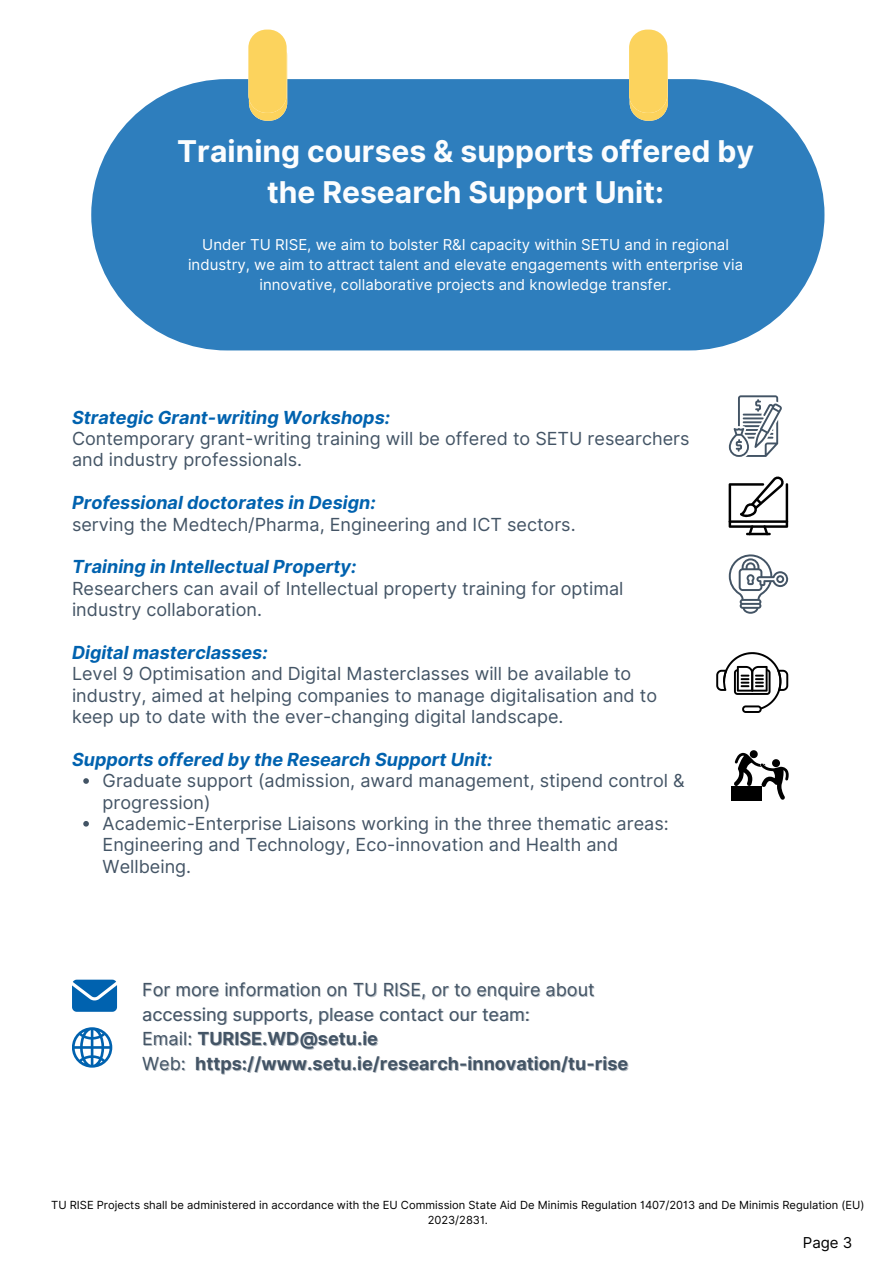
<style>
.page{position:relative;width:894px;height:1264px;background:#fff}
.page>*{position:absolute;margin:0;border:0;box-sizing:border-box;transform-origin:0 0}
.t1{font:700 30px/41.7px "Inter";color:#fcfdfe;text-align:center}
.t2{font:18px/21.3px "Inter";color:#435465}
.t3{font:700 18px "Inter";color:#435465}
.t4{font:italic 700 18px "Inter";color:#0062af}
.t5{font:15px/20.2px "Inter";color:#fff;text-align:center}
.t6{font:15px "Inter";color:#000}
.t7{font:11.1px/14.9px "Inter";color:#000;text-align:center}
.s1{font-weight:700;font-style:italic;color:#0062af}
.s2{font-weight:400}
.s3{font-weight:400;color:rgb(67 84 101/.4)}
</style>
<div class="page">
<svg style="left:91px;top:79px;width:733px;height:271px;background:#3e88c2"></svg>
<svg style="left:629px;top:30px;width:38px;height:91px;background:#f3d167"></svg>
<svg style="left:248px;top:30px;width:39px;height:91px;background:#f2d169"></svg>
<svg style="left:83px;top:778px;width:6px;height:5px"></svg>
<svg style="left:83px;top:821px;width:6px;height:5px"></svg>
<svg style="left:728px;top:554px;width:60px;height:59px"></svg>
<svg style="left:728px;top:395px;width:53px;height:62px"></svg>
<svg style="left:734px;top:750px;width:54px;height:49px"></svg>
<div style="left:731px;top:786px;width:30px;height:14px;background:#000"></div>
<svg style="left:728px;top:476px;width:59px;height:59px"></svg>
<svg style="left:72px;top:979px;width:45px;height:32px"></svg>
<svg style="left:72px;top:1027px;width:40px;height:40px"></svg>
<svg style="left:716px;top:652px;width:72px;height:61px"></svg>
<p class="t1" style="left:177px;top:130px;width:578px">Training courses &amp; supports offered by the Research Support Unit:</p>
<p class="t5" style="left:188px;top:234px;width:556px">Under TU RISE, we aim to bolster R&amp;I capacity within SETU and in regional industry, we aim to attract talent and elevate engagements with enterprise via innovative, collaborative projects and knowledge transfer.</p>
<p class="t2" style="left:72px;top:406px;width:618px"><span class="s1">Strategic Grant-writing Workshops:<br></span>Contemporary grant-writing training will be offered to SETU researchers and industry professionals.</p>
<h1 class="t2" style="left:72px;top:492px;width:505px"><span class="s1">Professional doctorates in Design:<br></span>serving the Medtech/Pharma, Engineering and ICT sectors.</h1>
<h4 class="t2" style="left:72px;top:556px;width:552px"><span class="s1">Training in Intellectual Property:<br></span>Researchers can avail of Intellectual property training for optimal industry collaboration.</h4>
<h3 class="t2" style="left:72px;top:641px;width:586px"><span class="s1">Digital masterclasses:<br></span>Level 9 Optimisation and Digital Masterclasses will be available to industry, aimed at helping companies to manage digitalisation and to keep up to date with the ever-changing digital landscape.</h3>
<h3 class="t4" style="left:72px;top:748px;width:422px">Supports offered by the Research Support Unit:</h3>
<h3 class="t2" style="left:103px;top:770px;width:583px">Graduate support (admission, award management, stipend control &amp; progression)</h3>
<h3 class="t2" style="left:103px;top:812px;width:567px">Academic-Enterprise Liaisons working in the three thematic areas:<br>Engineering and Technology, Eco-innovation and Health and<br>Wellbeing.</h3>
<p class="t2" style="left:142px;top:978px;width:454px">For more information on TU RISE, or to enquire about</p>
<p class="t2" style="left:142px;top:1003px;width:389px">accessing supports, please contact our team:</p>
<p class="t3" style="left:142px;top:1028px;width:237px"><span class="s2">Email:</span> TURISE.WD@setu.ie</p>
<h3 class="t3" style="left:143px;top:1052px;width:486px"><span class="s3">Web:</span> https://www.setu.ie/research-innovation/tu-rise</h3>
<p class="t7" style="left:51px;top:1197px;width:814px">TU RISE Projects shall be administered in accordance with the EU Commission State Aid De Minimis Regulation 1407/2013 and De Minimis Regulation (EU)<br>2023/2831.</p>
<h2 class="t6" style="left:802px;top:1233px;width:51px">Page 3</h2>
</div>
